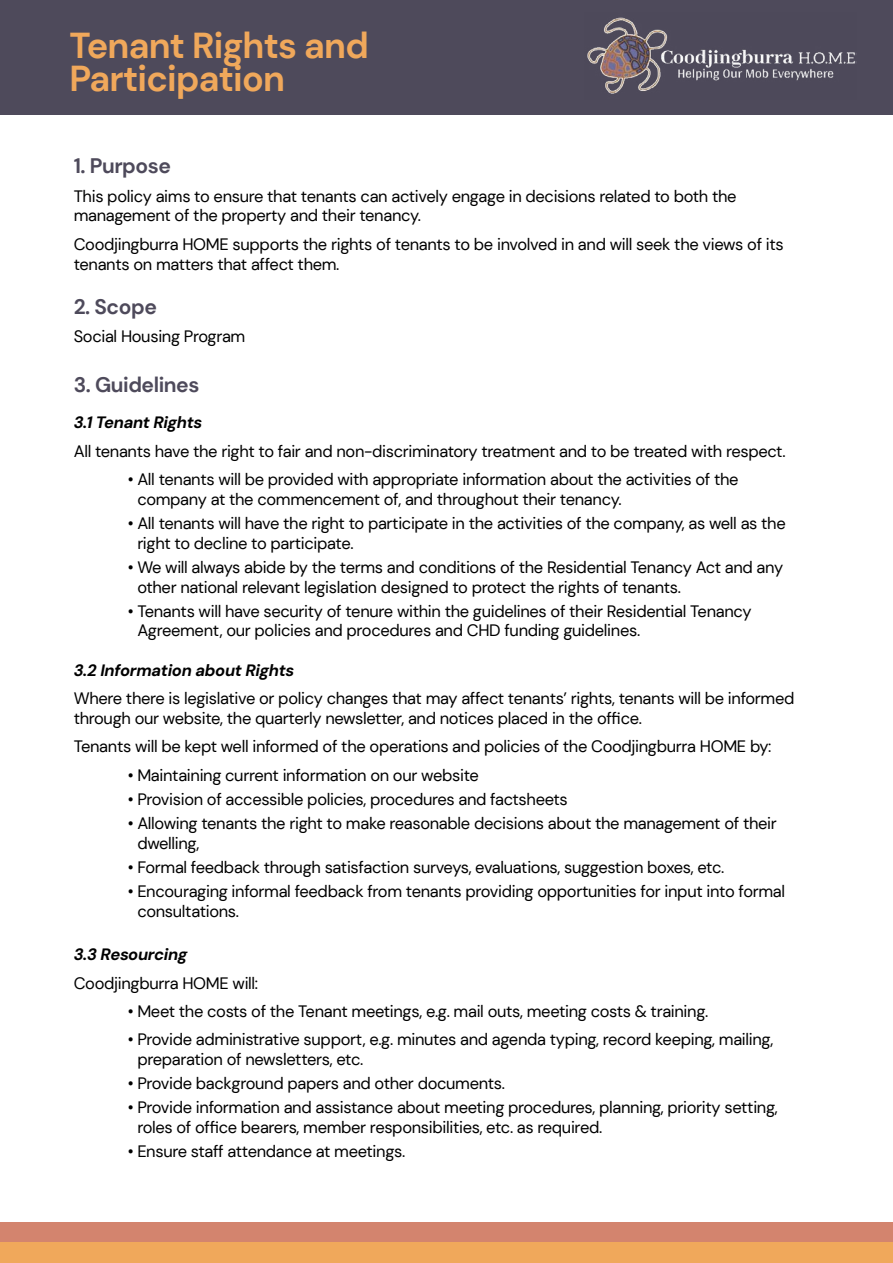
<style>
.page{position:relative;width:893px;height:1263px;background:#fff}
.page>*{position:absolute;margin:0;border:0;box-sizing:border-box;transform-origin:0 0}
.t1{font:700 36px/33px "DM Sans";letter-spacing:-.02em;color:#f0a85b}
.t2{font:700 21px "DM Sans";letter-spacing:-.02em;color:#4e4a5b}
.t3{font:16.5px/19.8px "DM Sans";letter-spacing:-.02em;color:#000}
.t4{font:italic 700 16.5px "DM Sans";letter-spacing:-.02em;color:#000}
</style>
<div class="page">
<div style="left:0;top:1223px;width:893px;height:20px;background:#d3846e"></div>
<div style="left:0;top:0;width:893px;height:115px;background:#4e4a5b"></div>
<div style="left:0;top:1242px;width:893px;height:21px;background:#f0a85b"></div>
<img style="left:587px;top:17px;width:270px;height:77px">
<h1 class="t1" style="left:69px;top:29px;width:301px">Tenant Rights and<br>Participation</h1>
<p class="t2" style="left:74px;top:153px;width:99px">1. Purpose</p>
<p class="t3" style="left:74px;top:186px;width:664px">This policy aims to ensure that tenants can actively engage in decisions related to both the management of the property and their tenancy.</p>
<p class="t3" style="left:74px;top:234px;width:712px">Coodjingburra HOME supports the rights of tenants to be involved in and will seek the views of its tenants on matters that affect them.</p>
<p class="t2" style="left:74px;top:293px;width:85px">2. Scope</p>
<p class="t3" style="left:74px;top:326px;width:173px">Social Housing Program</p>
<p class="t2" style="left:74px;top:371px;width:127px">3. Guidelines</p>
<p class="t4" style="left:74px;top:412px;width:130px">3.1 Tenant Rights</p>
<p class="t3" style="left:74px;top:441px;width:713px">All tenants have the right to fair and non-discriminatory treatment and to be treated with respect.</p>
<p class="t3" style="left:137px;top:469px;width:603px;text-indent:-10px">• All tenants will be provided with appropriate information about the activities of the company at the commencement of, and throughout their tenancy.</p>
<p class="t3" style="left:137px;top:513px;width:650px;text-indent:-10px">• All tenants will have the right to participate in the activities of the company, as well as the right to decline to participate.</p>
<p class="t3" style="left:137px;top:557px;width:647px;text-indent:-10px">• We will always abide by the terms and conditions of the Residential Tenancy Act and any other national relevant legislation designed to protect the rights of tenants.</p>
<p class="t3" style="left:137px;top:601px;width:616px;text-indent:-10px">• Tenants will have security of tenure within the guidelines of their Residential Tenancy<br>Agreement, our policies and procedures and CHD funding guidelines.</p>
<p class="t4" style="left:74px;top:660px;width:222px">3.2 Information about Rights</p>
<p class="t3" style="left:74px;top:689px;width:722px">Where there is legislative or policy changes that may affect tenants’ rights, tenants will be informed through our website, the quarterly newsletter, and notices placed in the office.</p>
<p class="t3" style="left:74px;top:737px;width:699px">Tenants will be kept well informed of the operations and policies of the Coodjingburra HOME by:</p>
<p class="t3" style="left:128px;top:765px;width:353px">• Maintaining current information on our website</p>
<p class="t3" style="left:128px;top:789px;width:442px">• Provision of accessible policies, procedures and factsheets</p>
<p class="t3" style="left:137px;top:813px;width:641px;text-indent:-10px">• Allowing tenants the right to make reasonable decisions about the management of their dwelling,</p>
<p class="t3" style="left:128px;top:857px;width:598px">• Formal feedback through satisfaction surveys, evaluations, suggestion boxes, etc.</p>
<p class="t3" style="left:137px;top:881px;width:649px;text-indent:-10px">• Encouraging informal feedback from tenants providing opportunities for input into formal consultations.</p>
<p class="t4" style="left:74px;top:944px;width:115px">3.3 Resourcing</p>
<p class="t3" style="left:74px;top:973px;width:186px">Coodjingburra HOME will:</p>
<p class="t3" style="left:128px;top:1001px;width:582px">• Meet the costs of the Tenant meetings, e.g. mail outs, meeting costs &amp; training.</p>
<p class="t3" style="left:137px;top:1030px;width:637px;text-indent:-10px">• Provide administrative support, e.g. minutes and agenda typing, record keeping, mailing, preparation of newsletters, etc.</p>
<p class="t3" style="left:128px;top:1073px;width:379px">• Provide background papers and other documents.</p>
<p class="t3" style="left:137px;top:1097px;width:642px;text-indent:-10px">• Provide information and assistance about meeting procedures, planning, priority setting, roles of office bearers, member responsibilities, etc. as required.</p>
<p class="t3" style="left:128px;top:1141px;width:279px">• Ensure staff attendance at meetings.</p>
</div>
